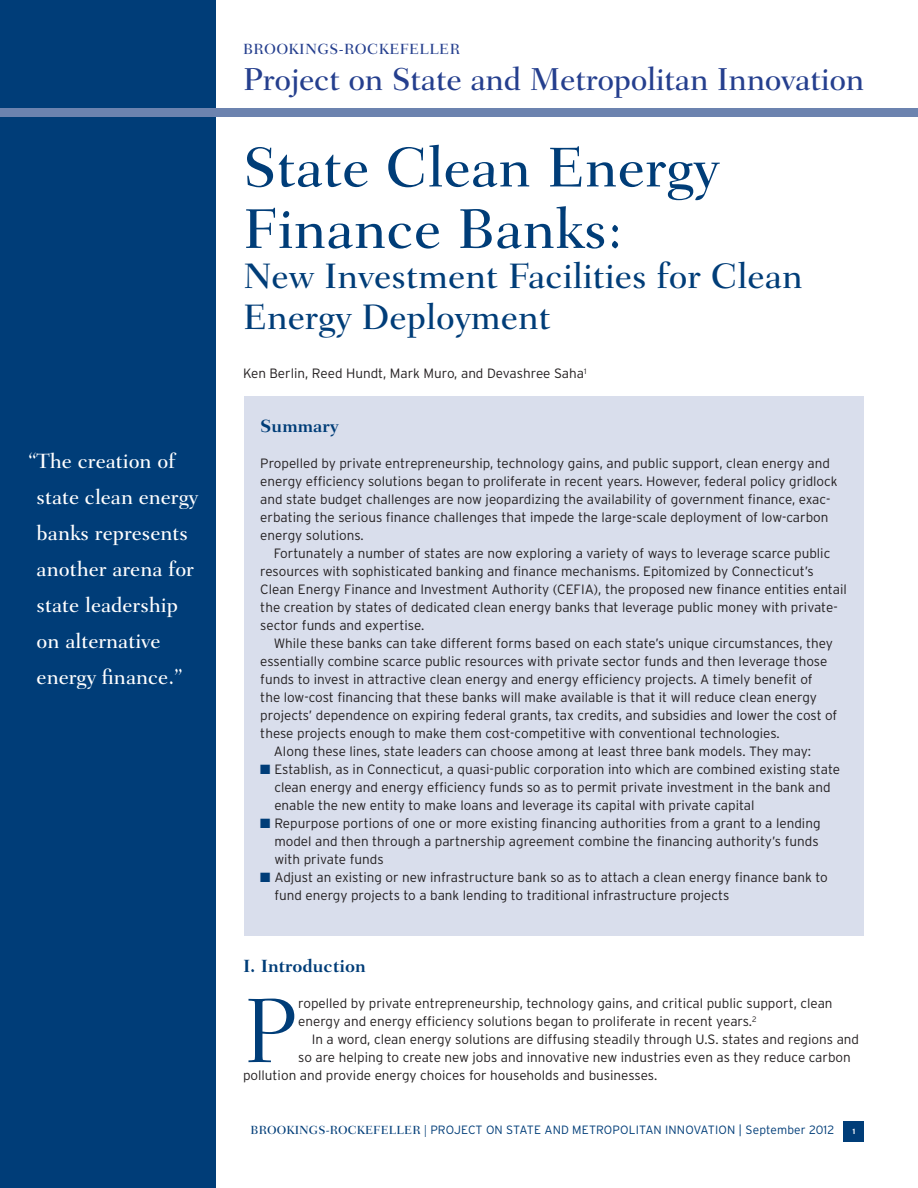
<style>
.page{position:relative;width:918px;height:1188px;background:#fff}
.page>*{position:absolute;margin:0;border:0;box-sizing:border-box;transform-origin:0 0}
.Drop_Cap{font:300 93.15px "Fairfield LH";color:#003d78}
.Head1{font:500 57px/61.5px "Fairfield LH";color:#003d78}
.Head2{font:500 36px/40.5px "Fairfield LH";color:#003d78}
.Body{font:500 32.25px "Fairfield LH";letter-spacing:-.01em;color:#253f8e}
.Head4__black_bold{font:500 21px/36px "Fairfield LH";color:#fff}
.Head3{font:700 18px "Fairfield LH";color:#003d78}
.Head_Findings{font:700 18px "Fairfield LH";color:#003d78}
.Body-2{font:500 15px "Fairfield LH";letter-spacing:.025em;color:#253f8e}
.Findings_Text{font:300 13.5px/18px "Interstate";color:#231f20}
.Body-3{font:300 13.5px "Interstate";color:#231f20}
.Drop_Cap-2{font:300 13.5px/18px "Interstate";color:#231f20}
.Body_no_indent{font:300 13.5px "Interstate";color:#231f20}
.t1{font:300 12px "Interstate";letter-spacing:.01em;color:#003d78}
.t2{font:700 7.5px "Interstate";color:#fff}
.s1{color:#003d78}
.s2{font-family:"Fairfield LH";font-weight:500}
</style>
<div class="page">
<div style="left:0;top:0;width:216px;height:1188px;background:#003d78"></div>
<div style="left:844px;top:1121px;width:20px;height:20px;background:#003d78"></div>
<div style="left:0;top:108px;width:918px;height:9px;background:#6c83af"></div>
<div style="left:244px;top:396px;width:620px;height:540px;background:#d9deec"></div>
<p class="Head4__black_bold" style="left:37px;top:443px;width:163px;text-indent:-8px">“The creation of state clean energy banks represents another arena for state leadership on alternative energy finance.”</p>
<p class="Body-2" style="left:243px;top:40px;width:218px">BROOKINGS-ROCKEFELLER</p>
<p class="Body" style="left:243px;top:61px;width:623px">Project on State and Metropolitan Innovation</p>
<p class="Head1" style="left:243px;top:137px;width:477px">State Clean Energy<br>Finance Banks:</p>
<p class="Head2" style="left:243px;top:256px;width:561px">New Investment Facilities for Clean<br>Energy Deployment</p>
<p class="Body_no_indent" style="left:243px;top:366px;width:345px">Ken Berlin, Reed Hundt, Mark Muro, and Devashree Saha<sup>1</sup></p>
<p class="Head_Findings" style="left:260px;top:416px;width:80px">Summary</p>
<p class="Findings_Text" style="left:260px;top:454px;width:579px">Propelled by private entrepreneurship, technology gains, and public support, clean energy and energy efficiency solutions began to proliferate in recent years. However, federal policy gridlock and state budget challenges are now jeopardizing the availability of government finance, exac&shy;erbating the serious finance challenges that impede the large-scale deployment of low-carbon energy solutions.</p>
<p class="Findings_Text" style="left:260px;top:544px;width:588px;text-indent:14px">Fortunately a number of states are now exploring a variety of ways to leverage scarce public resources with sophisticated banking and finance mechanisms. Epitomized by Connecticut’s Clean Energy Finance and Investment Authority (CEFIA), the proposed new finance entities entail the creation by states of dedicated clean energy banks that leverage public money with private&shy;sector funds and expertise.</p>
<p class="Findings_Text" style="left:260px;top:634px;width:579px;text-indent:14px">While these banks can take different forms based on each state’s unique circumstances, they essentially combine scarce public resources with private sector funds and then leverage those funds to invest in attractive clean energy and energy efficiency projects. A timely benefit of<br>the low-cost financing that these banks will make available is that it will reduce clean energy projects’ dependence on expiring federal grants, tax credits, and subsidies and lower the cost of these projects enough to make them cost-competitive with conventional technologies.</p>
<p class="Findings_Text" style="left:274px;top:742px;width:539px">Along these lines, state leaders can choose among at least three bank models. They may:</p>
<p class="Findings_Text" style="left:274px;top:760px;width:567px;text-indent:-14px"><span class="s1">■</span> Establish, as in Connecticut, a quasi-public corporation into which are combined existing state clean energy and energy efficiency funds so as to permit private investment in the bank and enable the new entity to make loans and leverage its capital with private capital</p>
<p class="Findings_Text" style="left:274px;top:814px;width:548px;text-indent:-14px"><span class="s1">■</span> Repurpose portions of one or more existing financing authorities from a grant to a lending model and then through a partnership agreement combine the financing authority’s funds with private funds</p>
<p class="Findings_Text" style="left:274px;top:868px;width:555px;text-indent:-14px"><span class="s1">■</span> Adjust an existing or new infrastructure bank so as to attach a clean energy finance bank to fund energy projects to a bank lending to traditional infrastructure projects</p>
<p class="Head3" style="left:243px;top:956px;width:124px">I. Introduction</p>
<p class="Drop_Cap" style="left:243px;top:978px;width:57px">P</p>
<p class="Drop_Cap-2" style="left:298px;top:994px;width:536px">ropelled by private entrepreneurship, technology gains, and critical public support, clean energy and energy efficiency solutions began to proliferate in recent years.<sup>2</sup></p>
<p class="Body-3" style="left:312px;top:1032px;width:549px">In a word, clean energy solutions are diffusing steadily through U.S. states and regions and</p>
<p class="Body-3" style="left:298px;top:1050px;width:554px">so are helping to create new jobs and innovative new industries even as they reduce carbon</p>
<p class="Body-3" style="left:243px;top:1068px;width:416px">pollution and provide energy choices for households and businesses.</p>
<p class="t1" style="left:251px;top:1123px;width:585px"><span class="s2">BROOKINGS-ROCKEFELLER |</span> PROJECT ON STATE AND METROPOLITAN INNOVATION | September 2012</p>
<p class="t2" style="left:852px;top:1127px;width:4px">1</p>
</div>
